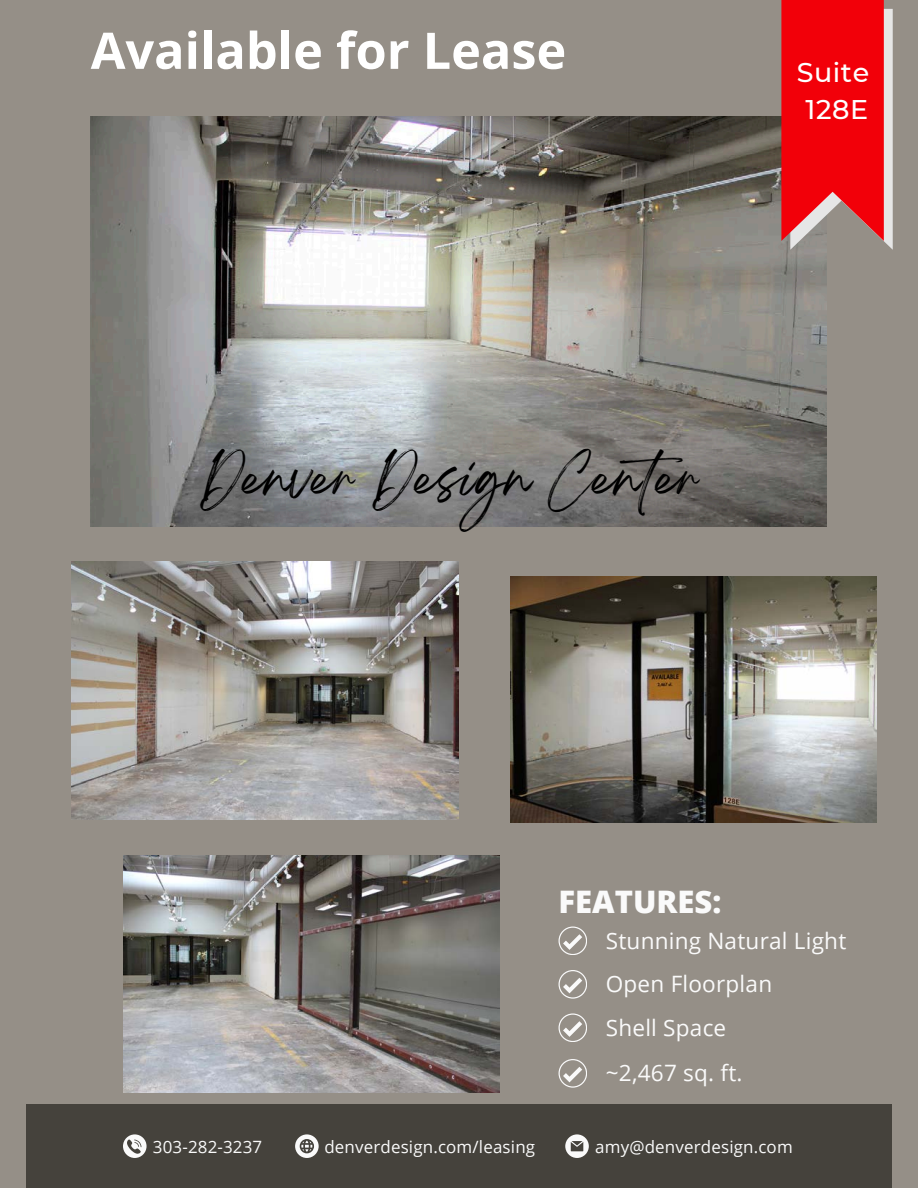
<style>
.page{position:relative;width:918px;height:1188px;background:#958f87}
.page>*{position:absolute;margin:0;border:0;box-sizing:border-box;transform-origin:0 0}
.t1{font:700 50.4px "Open Sans";color:#fff}
.t2{font:44.85px "Breathing";color:#000}
.t3{font:800 31.05px "Open Sans";color:#fafafa}
.t4{font:500 27px/37.2px "Montserrat";letter-spacing:.02em;color:#fff;text-align:center}
.t5{font:22.65px "Open Sans";letter-spacing:.01em;color:#fafafa}
.t6{font:16.95px "Open Sans";letter-spacing:.01em;color:#fafafa}
</style>
<div class="page">
<div style="left:26px;top:1104px;width:866px;height:84px;background:#45423c"></div>
<svg style="left:123px;top:1134px;width:24px;height:24px"></svg>
<svg style="left:565px;top:1134px;width:24px;height:24px"></svg>
<svg style="left:295px;top:1134px;width:24px;height:24px"></svg>
<svg style="left:559px;top:927px;width:28px;height:28px"></svg>
<svg style="left:559px;top:970px;width:28px;height:28px"></svg>
<svg style="left:559px;top:1013px;width:28px;height:29px"></svg>
<img style="left:72px;top:562px;width:387px;height:257px">
<img style="left:510px;top:577px;width:367px;height:245px">
<img style="left:91px;top:117px;width:735px;height:409px">
<svg style="left:781px;top:0;width:112px;height:250px;background:#e4252b"></svg>
<img style="left:123px;top:855px;width:377px;height:238px">
<svg style="left:559px;top:1059px;width:28px;height:28px"></svg>
<h3 class="t1" style="left:91px;top:15px;width:477px">Available for Lease</h3>
<p class="t4" style="left:797px;top:53px;width:74px">Suite<br>128E</p>
<p class="t2" style="left:201px;top:464px;width:504px">Denver Design Center</p>
<h2 class="t3" style="left:559px;top:880px;width:164px">FEATURES:</h2>
<p class="t5" style="left:606px;top:925px;width:242px">Stunning Natural Light</p>
<p class="t5" style="left:606px;top:968px;width:168px">Open Floorplan</p>
<p class="t5" style="left:606px;top:1012px;width:122px">Shell Space</p>
<h5 class="t5" style="left:606px;top:1057px;width:138px">~2,467 sq. ft.</h5>
<h1 class="t6" style="left:153px;top:1135px;width:111px">303-282-3237</h1>
<h4 class="t6" style="left:324px;top:1135px;width:212px">denverdesign.com/leasing</h4>
<p class="t6" style="left:595px;top:1135px;width:199px">amy@denverdesign.com</p>
</div>
